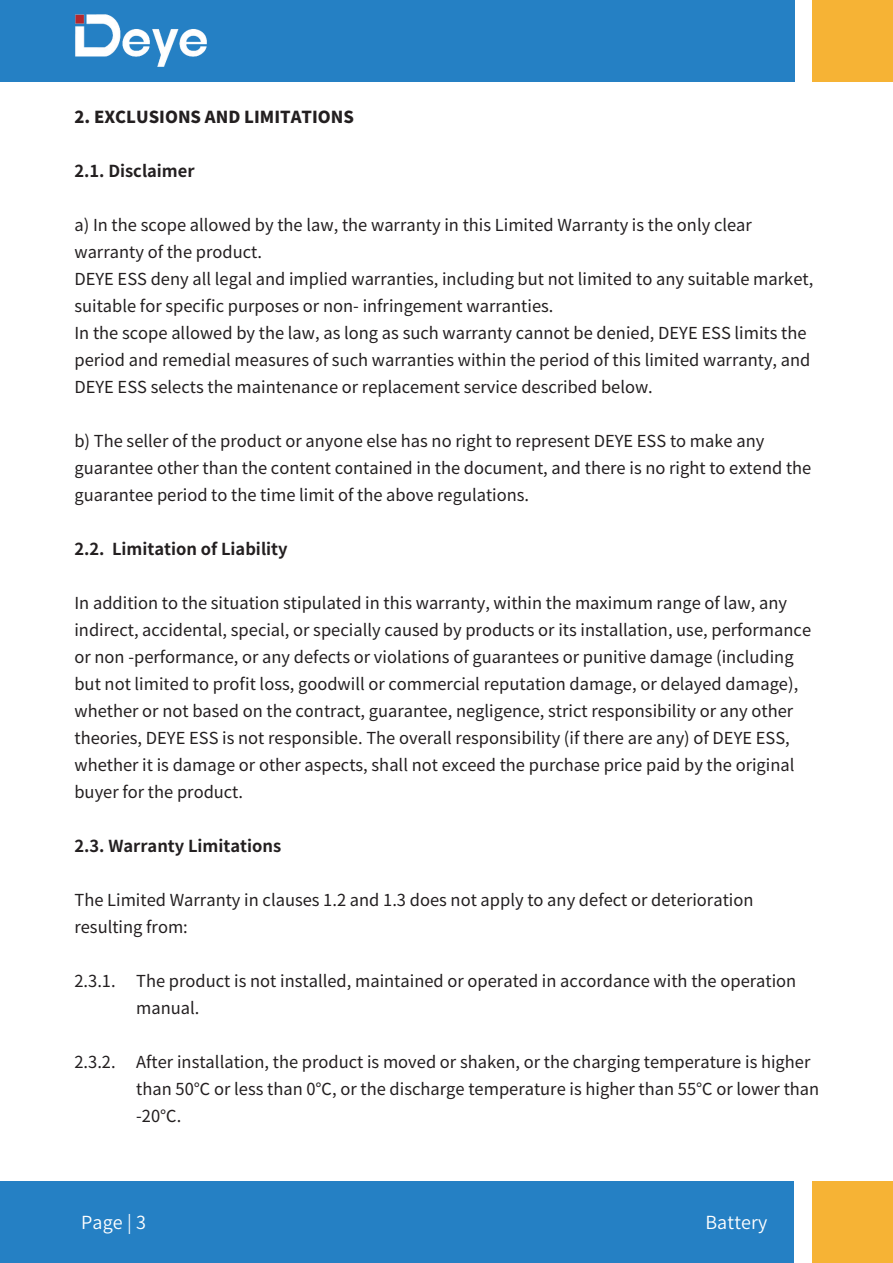
<style>
.page{position:relative;width:893px;height:1263px;background:#fff}
.page>*{position:absolute;margin:0;border:0;box-sizing:border-box;transform-origin:0 0}
.t1{font:18px "Source Han Sans CN";letter-spacing:.01em;color:#fff}
.t2{font:16.5px/27px "Source Han Sans CN";color:#231f20}
.t3{font:700 16.5px "Source Han Sans CN";color:#231f20}
.t4{font:800 16.5px "Source Han Sans CN";color:#231f20}
</style>
<div class="page">
<div style="left:812px;top:1182px;width:81px;height:81px;background:#f6b335"></div>
<div style="left:813px;top:0;width:80px;height:81px;background:#f6b335"></div>
<div style="left:0;top:1182px;width:794px;height:81px;background:#2580c4"></div>
<div style="left:0;top:0;width:794px;height:81px;background:#2580c4"></div>
<img style="left:75px;top:14px;width:132px;height:53px">
<p class="t4" style="left:74px;top:108px;width:281px">2. EXCLUSIONS AND LIMITATIONS</p>
<p class="t3" style="left:74px;top:162px;width:122px">2.1. Disclaimer</p>
<p class="t2" style="left:74px;top:212px;width:740px">a) In the scope allowed by the law, the warranty in this Limited Warranty is the only clear warranty of the product.<br>DEYE ESS deny all legal and implied warranties, including but not limited to any suitable market, suitable for specific purposes or non- infringement warranties.<br>In the scope allowed by the law, as long as such warranty cannot be denied, DEYE ESS limits the period and remedial measures of such warranties within the period of this limited warranty, and DEYE ESS selects the maintenance or replacement service described below.</p>
<p class="t2" style="left:74px;top:428px;width:738px">b) The seller of the product or anyone else has no right to represent DEYE ESS to make any guarantee other than the content contained in the document, and there is no right to extend the guarantee period to the time limit of the above regulations.</p>
<p class="t3" style="left:74px;top:540px;width:215px">2.2. Limitation of Liability</p>
<p class="t2" style="left:74px;top:590px;width:738px">In addition to the situation stipulated in this warranty, within the maximum range of law, any indirect, accidental, special, or specially caused by products or its installation, use, performance or non -performance, or any defects or violations of guarantees or punitive damage (including but not limited to profit loss, goodwill or commercial reputation damage, or delayed damage), whether or not based on the contract, guarantee, negligence, strict responsibility or any other theories, DEYE ESS is not responsible. The overall responsibility (if there are any) of DEYE ESS, whether it is damage or other aspects, shall not exceed the purchase price paid by the original buyer for the product.</p>
<p class="t3" style="left:74px;top:836px;width:208px">2.3. Warranty Limitations</p>
<p class="t2" style="left:74px;top:887px;width:680px">The Limited Warranty in clauses 1.2 and 1.3 does not apply to any defect or deterioration resulting from:</p>
<p class="t2" style="left:74px;top:968px;width:43px">2.3.1.</p>
<p class="t2" style="left:136px;top:968px;width:662px">The product is not installed, maintained or operated in accordance with the operation manual.</p>
<p class="t2" style="left:74px;top:1049px;width:43px">2.3.2.</p>
<p class="t2" style="left:136px;top:1049px;width:685px">After installation, the product is moved or shaken, or the charging temperature is higher than 50℃ or less than 0℃, or the discharge temperature is higher than 55℃ or lower than -20℃.</p>
<p class="t1" style="left:81px;top:1212px;width:67px">Page | 3</p>
<p class="t1" style="left:705px;top:1212px;width:64px">Battery</p>
</div>
